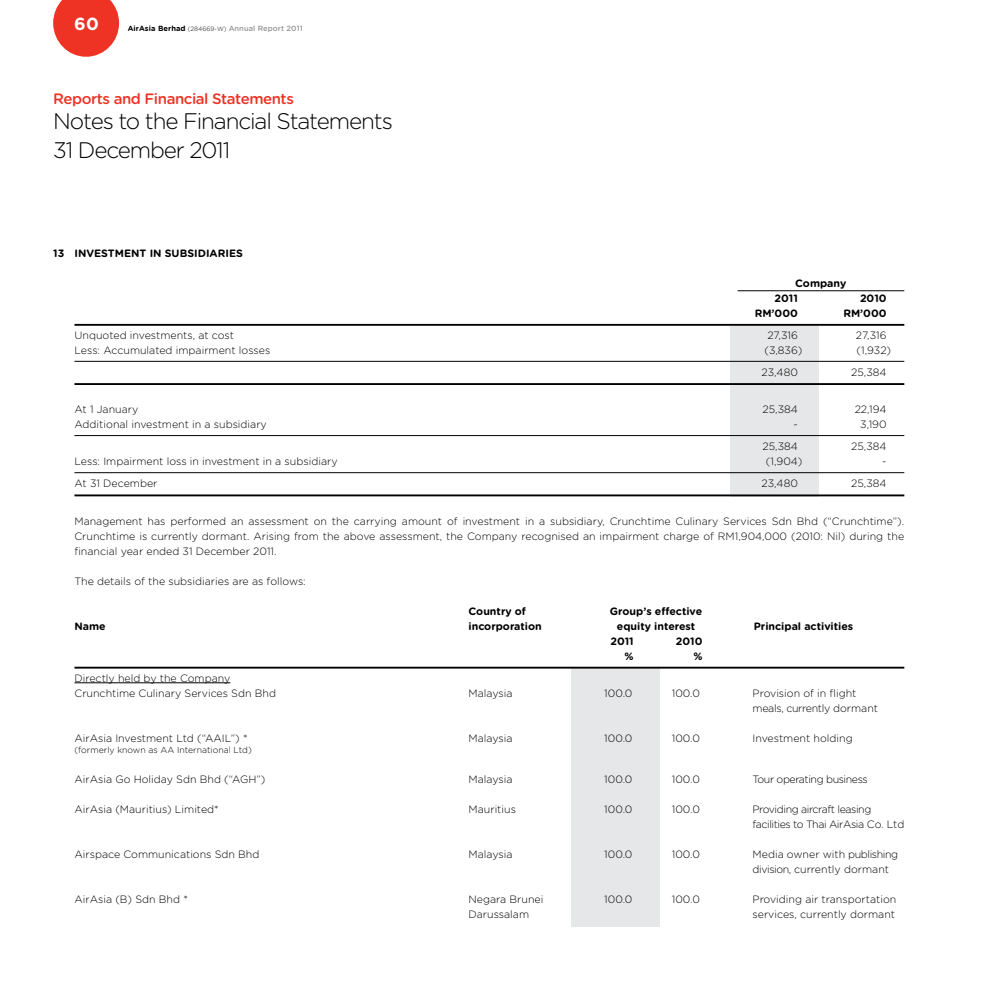
<style>
.page{position:relative;width:993px;height:993px;background:#fff}
.page>*{position:absolute;margin:0;border:0;box-sizing:border-box;transform-origin:0 0}
.t1{font:300 22.5px/28.8px "Gotham Rounded";letter-spacing:-.05em;color:#000}
.t2{font:700 17.5px "Gotham Rounded";color:#fff}
.t3{font:500 15px "Gotham Rounded";letter-spacing:-.03em;color:#ee3224}
.t4{font:300 10.62px/15px "Gotham Rounded";color:#000}
.t5{font:700 10.62px/15px "Gotham Rounded";color:#000}
.t6{font:300 10.62px/15px "Gotham Rounded";letter-spacing:-.04em;color:#000}
.t7{font:300 8.75px "Gotham Rounded";color:#000}
.t8{font:500 7.5px "Gotham Rounded";letter-spacing:.01em;color:#939598}
.s1{font-weight:700;color:#000}
.s2{font-weight:300;font-size:6.25px;color:#000}
</style>
<div class="page">
<svg style="left:53px;top:0;width:66px;height:57px"></svg>
<div style="left:729px;top:326px;width:88px;height:170px;background:#e6e7e8"></div>
<div style="left:570px;top:667px;width:89px;height:259px;background:#e6e7e8"></div>
<hr style="left:74px;top:324px;width:830px;height:1px;background:#000">
<hr style="left:74px;top:361px;width:830px;height:1px;background:#000">
<hr style="left:74px;top:383px;width:830px;height:2px;background:#000">
<hr style="left:74px;top:435px;width:830px;height:1px;background:#000">
<hr style="left:74px;top:472px;width:830px;height:1px;background:#000">
<hr style="left:74px;top:494px;width:830px;height:2px;background:#000">
<hr style="left:74px;top:666px;width:830px;height:2px;background:#000">
<hr style="left:74px;top:682px;width:156px;height:1px;background:#000">
<hr style="left:737px;top:290px;width:167px;height:1px;background:#000">
<h2 class="t2" style="left:74px;top:11px;width:26px">60</h2>
<p class="t8" style="left:128px;top:23px;width:176px"><span class="s1">AirAsia Berhad</span> <span class="s2">(284669-W)</span> Annual Report 2011</p>
<h3 class="t3" style="left:53px;top:88px;width:242px">Reports and Financial Statements</h3>
<h1 class="t1" style="left:53px;top:106px;width:341px">Notes to the Financial Statements<br>31 December 2011</h1>
<p class="t5" style="left:53px;top:245px;width:20px">13 IN</p>
<p class="t5" style="left:86px;top:245px;width:17px">VESTMENT</p>
<p class="t5" style="left:150px;top:245px;width:44px">IN SUBSIDI</p>
<p class="t5" style="left:209px;top:245px;width:23px">ARIES</p>
<p class="t5" style="left:774px;top:275px;width:73px;text-indent:21px">Company<br>2011</p>
<p class="t5" style="left:859px;top:290px;width:28px">2010</p>
<p class="t5" style="left:754px;top:305px;width:45px">RM’000</p>
<p class="t5" style="left:843px;top:305px;width:45px">RM’000</p>
<p class="t4" style="left:74px;top:327px;width:161px">Unquoted investments, at cost</p>
<p class="t4" style="left:767px;top:327px;width:32px">27,316</p>
<p class="t4" style="left:855px;top:327px;width:32px">27,316</p>
<p class="t4" style="left:74px;top:342px;width:197px">Less: Accumulated impairment losses</p>
<p class="t4" style="left:764px;top:342px;width:40px">(3,836)</p>
<p class="t4" style="left:856px;top:342px;width:36px">(1,932)</p>
<p class="t4" style="left:761px;top:364px;width:38px">23,480</p>
<p class="t4" style="left:850px;top:364px;width:37px">25,384</p>
<p class="t4" style="left:74px;top:401px;width:65px">At 1 January</p>
<p class="t4" style="left:762px;top:401px;width:37px">25,384</p>
<p class="t4" style="left:854px;top:401px;width:33px">22,194</p>
<p class="t4" style="left:74px;top:416px;width:194px">Additional investment in a subsidiary</p>
<p class="t4" style="left:793px;top:416px;width:6px">-</p>
<p class="t4" style="left:860px;top:416px;width:28px">3,190</p>
<p class="t4" style="left:762px;top:438px;width:37px">25,384</p>
<p class="t4" style="left:850px;top:438px;width:37px">25,384</p>
<p class="t4" style="left:74px;top:453px;width:264px">Less: Impairment loss in investment in a subsidiary</p>
<p class="t4" style="left:765px;top:453px;width:38px">(1,904)</p>
<p class="t4" style="left:881px;top:453px;width:6px">-</p>
<p class="t4" style="left:74px;top:475px;width:84px">At 31 December</p>
<p class="t4" style="left:761px;top:475px;width:38px">23,480</p>
<p class="t4" style="left:850px;top:475px;width:37px">25,384</p>
<p class="t4" style="left:74px;top:512px;width:831px;text-align:justify">Management has performed an assessment on the carrying amount of investment in a subsidiary, Crunchtime Culinary Services Sdn Bhd (“Crunchtime”).<br>Crunchtime is currently dormant. Arising from the above assessment, the Company recognised an impairment charge of RM1,904,000 (2010: Nil) during the financial year ended 31 December 2011.</p>
<p class="t4" style="left:74px;top:572px;width:233px">The details of the subsidiaries are as follows:</p>
<p class="t5" style="left:468px;top:602px;width:59px">Country of</p>
<p class="t5" style="left:609px;top:602px;width:94px">Group’s effective</p>
<p class="t5" style="left:74px;top:617px;width:33px">Name</p>
<p class="t5" style="left:468px;top:617px;width:75px">incorporation</p>
<p class="t5" style="left:616px;top:617px;width:80px">equity interest</p>
<p class="t5" style="left:753px;top:617px;width:101px">Principal activities</p>
<p class="t5" style="left:610px;top:632px;width:25px">2011</p>
<p class="t5" style="left:675px;top:632px;width:28px">2010</p>
<p class="t5" style="left:624px;top:647px;width:11px">%</p>
<p class="t5" style="left:693px;top:647px;width:11px">%</p>
<p class="t4" style="left:74px;top:669px;width:203px">Directly held by the Company<br>Crunchtime Culinary Services Sdn Bhd</p>
<p class="t4" style="left:468px;top:684px;width:45px">Malaysia</p>
<p class="t4" style="left:604px;top:684px;width:30px">100.0</p>
<p class="t4" style="left:671px;top:684px;width:30px">100.0</p>
<p class="t4" style="left:752px;top:684px;width:127px">Provision of in flight meals, currently dormant</p>
<p class="t4" style="left:74px;top:729px;width:175px">AirAsia Investment Ltd (“AAIL”) *</p>
<p class="t4" style="left:468px;top:729px;width:45px">Malaysia</p>
<p class="t4" style="left:604px;top:729px;width:30px">100.0</p>
<p class="t4" style="left:671px;top:729px;width:30px">100.0</p>
<p class="t4" style="left:752px;top:729px;width:102px">Investment holding</p>
<p class="t7" style="left:74px;top:743px;width:179px">(formerly known as AA International Ltd)</p>
<p class="t4" style="left:74px;top:771px;width:192px">AirAsia Go Holiday Sdn Bhd (“AGH”)</p>
<p class="t4" style="left:468px;top:771px;width:45px">Malaysia</p>
<p class="t4" style="left:604px;top:771px;width:30px">100.0</p>
<p class="t4" style="left:671px;top:771px;width:30px">100.0</p>
<p class="t6" style="left:752px;top:771px;width:117px">Tour operating business</p>
<p class="t4" style="left:74px;top:801px;width:146px">AirAsia (Mauritius) Limited*</p>
<p class="t4" style="left:468px;top:801px;width:49px">Mauritius</p>
<p class="t4" style="left:604px;top:801px;width:30px">100.0</p>
<p class="t4" style="left:671px;top:801px;width:30px">100.0</p>
<p class="t6" style="left:752px;top:801px;width:153px">Providing aircraft leasing facilities to Thai AirAsia Co. Ltd</p>
<p class="t4" style="left:74px;top:846px;width:186px">Airspace Communications Sdn Bhd</p>
<p class="t4" style="left:468px;top:846px;width:45px">Malaysia</p>
<p class="t4" style="left:604px;top:846px;width:30px">100.0</p>
<p class="t4" style="left:671px;top:846px;width:30px">100.0</p>
<p class="t4" style="left:752px;top:846px;width:147px">Media owner with publishing division, currently dormant</p>
<p class="t4" style="left:74px;top:891px;width:115px">AirAsia (B) Sdn Bhd *</p>
<p class="t4" style="left:468px;top:891px;width:76px">Negara Brunei</p>
<p class="t4" style="left:604px;top:891px;width:30px">100.0</p>
<p class="t4" style="left:671px;top:891px;width:30px">100.0</p>
<p class="t4" style="left:752px;top:891px;width:145px">Providing air transportation</p>
<p class="t4" style="left:468px;top:906px;width:62px">Darussalam</p>
<p class="t4" style="left:752px;top:906px;width:144px">services, currently dormant</p>
</div>
